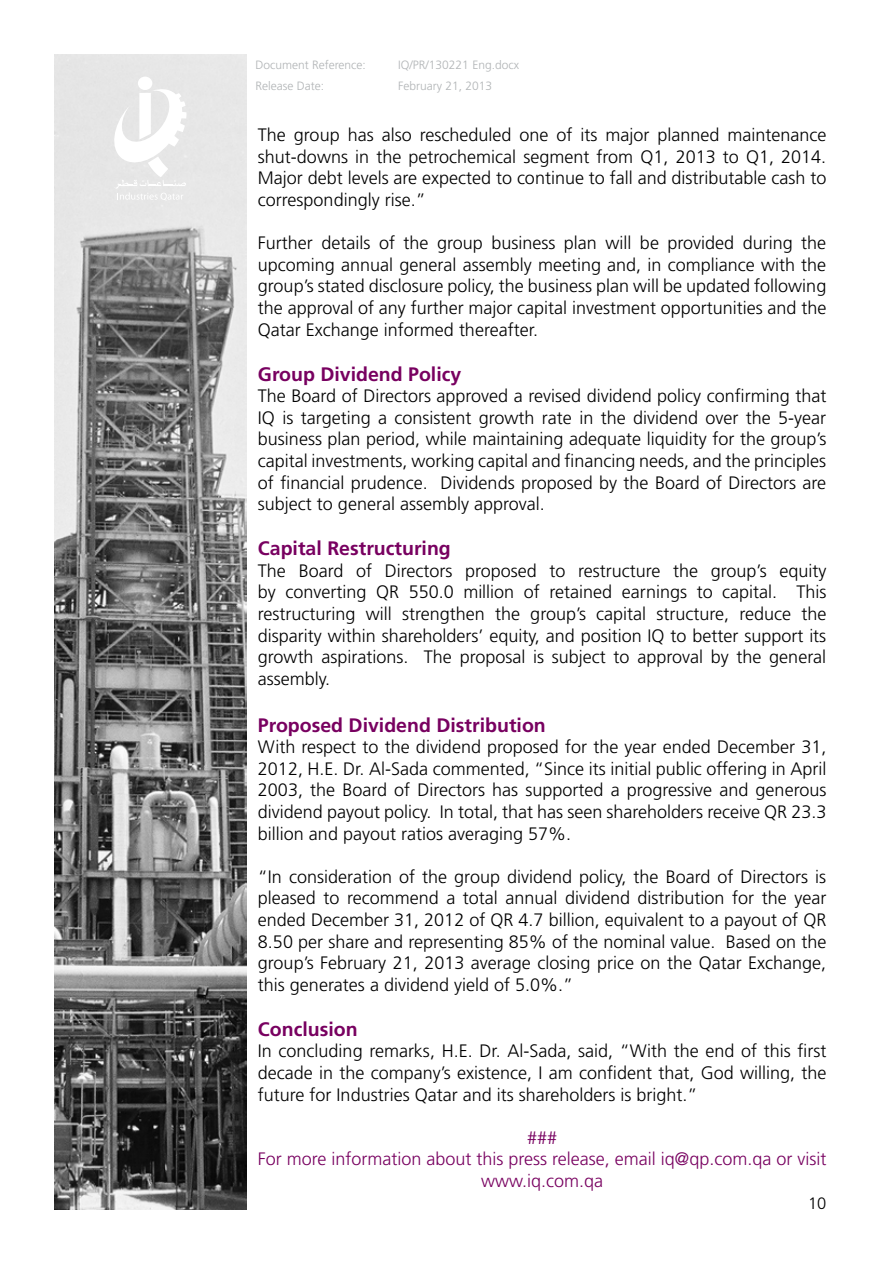
<style>
.page{position:relative;width:893px;height:1263px;background:#fff}
.page>*{position:absolute;margin:0;border:0;box-sizing:border-box;transform-origin:0 0}
.t1{font:700 19.5px "Frutiger LT Std";color:#780060}
.t2{font:300 18px/21.6px "Frutiger LT Std";color:#000;text-align:justify}
.t3{font:300 18px/21.6px "Frutiger LT Std";color:#780060;text-align:center}
.t4{font:300 16.5px "Frutiger LT Std";color:#000}
.t5{font:300 12px "Frutiger LT Std";color:#b1b4b6}
</style>
<div class="page">
<img style="left:54px;top:54px;width:193px;height:1155px">
<div style="left:138px;top:77px;width:14px;height:13px;background:#fff;border-radius:50%"></div>
<svg style="left:110px;top:88px;width:77px;height:113px"></svg>
<p class="t5" style="left:255px;top:58px;width:112px">Document Reference:</p>
<p class="t5" style="left:398px;top:58px;width:122px">IQ/PR/130221 Eng.docx</p>
<p class="t5" style="left:255px;top:79px;width:70px">Release Date:</p>
<p class="t5" style="left:398px;top:79px;width:96px">February 21, 2013</p>
<p class="t2" style="left:258px;top:124px;width:570px">The group has also rescheduled one of its major planned maintenance shut-downs in the petrochemical segment from Q1, 2013 to Q1, 2014.<br>Major debt levels are expected to continue to fall and distributable cash to correspondingly rise.”</p>
<p class="t2" style="left:258px;top:232px;width:570px">Further details of the group business plan will be provided during the upcoming annual general assembly meeting and, in compliance with the group’s stated disclosure policy, the business plan will be updated following the approval of any further major capital investment opportunities and the Qatar Exchange informed thereafter.</p>
<p class="t1" style="left:258px;top:362px;width:205px">Group Dividend Policy</p>
<p class="t2" style="left:258px;top:385px;width:570px">The Board of Directors approved a revised dividend policy confirming that IQ is targeting a consistent growth rate in the dividend over the 5-year business plan period, while maintaining adequate liquidity for the group’s capital investments, working capital and financing needs, and the principles of financial prudence. Dividends proposed by the Board of Directors are subject to general assembly approval.</p>
<p class="t1" style="left:258px;top:537px;width:194px">Capital Restructuring</p>
<p class="t2" style="left:258px;top:560px;width:570px">The Board of Directors proposed to restructure the group’s equity by converting QR 550.0 million of retained earnings to capital. This restructuring will strengthen the group’s capital structure, reduce the disparity within shareholders’ equity, and position IQ to better support its growth aspirations. The proposal is subject to approval by the general assembly.</p>
<p class="t1" style="left:258px;top:713px;width:289px">Proposed Dividend Distribution</p>
<p class="t2" style="left:258px;top:736px;width:570px">With respect to the dividend proposed for the year ended December 31, 2012, H.E. Dr. Al-Sada commented, “Since its initial public offering in April 2003, the Board of Directors has supported a progressive and generous dividend payout policy. In total, that has seen shareholders receive QR 23.3 billion and payout ratios averaging 57%.</p>
<p class="t2" style="left:258px;top:866px;width:570px">“In consideration of the group dividend policy, the Board of Directors is pleased to recommend a total annual dividend distribution for the year ended December 31, 2012 of QR 4.7 billion, equivalent to a payout of QR 8.50 per share and representing 85% of the nominal value. Based on the group’s February 21, 2013 average closing price on the Qatar Exchange, this generates a dividend yield of 5.0%.”</p>
<p class="t1" style="left:258px;top:1017px;width:101px">Conclusion</p>
<p class="t2" style="left:258px;top:1041px;width:570px">In concluding remarks, H.E. Dr. Al-Sada, said, “With the end of this first decade in the company’s existence, I am confident that, God willing, the future for Industries Qatar and its shareholders is bright.”</p>
<p class="t3" style="left:258px;top:1127px;width:570px">###<br>For more information about this press release, email iq@qp.com.qa or visit www.iq.com.qa</p>
<p class="t4" style="left:808px;top:1194px;width:20px">10</p>
</div>
